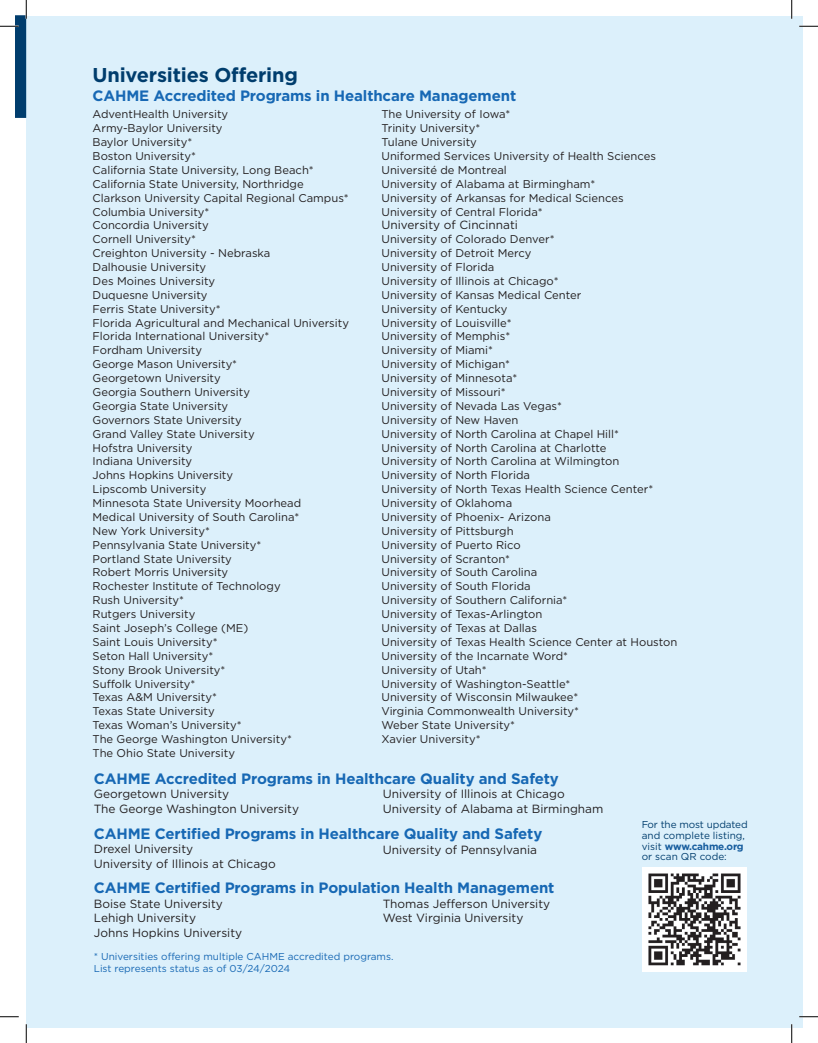
<style>
.page{position:relative;width:818px;height:1043px;background:#fff}
.page>*{position:absolute;margin:0;border:0;box-sizing:border-box;transform-origin:0 0}
.t1{font:700 20px "Gotham";letter-spacing:-.01em;color:#003d6d}
.t2{font:700 15px "Gotham";letter-spacing:-.01em;color:#1768b4}
.t3{font:11.88px/14.5px "Gotham";color:#231f20}
.t4{font:11.25px/13.9px "Gotham";color:#231f20}
.t5{font:10px/12px "Gotham";color:#1768b4}
.t6{font:10px/10.6px "Gotham";color:#003d6d}
.s1{font-weight:700;color:#175d9e}
</style>
<div class="page">
<div style="left:15px;top:15px;width:11px;height:103px;background:#003d6d"></div>
<div style="left:26px;top:16px;width:776px;height:1011px;background:#dcf0fb"></div>
<img style="left:642px;top:867px;width:104px;height:104px">
<svg style="left:0;top:25px;width:19px;height:2px"></svg>
<svg style="left:799px;top:25px;width:19px;height:2px"></svg>
<svg style="left:0;top:1016px;width:19px;height:1px"></svg>
<svg style="left:799px;top:1015px;width:19px;height:2px"></svg>
<svg style="left:25px;top:0;width:2px;height:19px"></svg>
<svg style="left:25px;top:1024px;width:2px;height:18px"></svg>
<svg style="left:791px;top:0;width:1px;height:19px"></svg>
<svg style="left:790px;top:1024px;width:2px;height:18px"></svg>
<h1 class="t1" style="left:92px;top:62px;width:207px">Universities Offering</h1>
<h2 class="t2" style="left:92px;top:86px;width:425px">CAHME Accredited Programs in Healthcare Management</h2>
<p class="t4" style="left:92px;top:107px;width:258px">AdventHealth University<br>Army-Baylor University<br>Baylor University*<br>Boston University*<br>California State University, Long Beach*<br>California State University, Northridge<br>Clarkson University Capital Regional Campus*<br>Columbia University*<br>Concordia University<br>Cornell University*<br>Creighton University - Nebraska<br>Dalhousie University<br>Des Moines University<br>Duquesne University<br>Ferris State University*<br>Florida Agricultural and Mechanical University<br>Florida International University*<br>Fordham University<br>George Mason University*<br>Georgetown University<br>Georgia Southern University<br>Georgia State University<br>Governors State University<br>Grand Valley State University<br>Hofstra University<br>Indiana University<br>Johns Hopkins University<br>Lipscomb University<br>Minnesota State University Moorhead<br>Medical University of South Carolina*<br>New York University*<br>Pennsylvania State University*<br>Portland State University<br>Robert Morris University<br>Rochester Institute of Technology<br>Rush University*<br>Rutgers University<br>Saint Joseph’s College (ME)<br>Saint Louis University*<br>Seton Hall University*<br>Stony Brook University*<br>Suffolk University*<br>Texas A&amp;M University*<br>Texas State University<br>Texas Woman’s University*<br>The George Washington University*<br>The Ohio State University</p>
<p class="t4" style="left:381px;top:107px;width:276px">The University of Iowa*<br>Trinity University*<br>Tulane University<br>Uniformed Services University of Health Sciences<br>Université de Montreal<br>University of Alabama at Birmingham*<br>University of Arkansas for Medical Sciences<br>University of Central Florida*</p>
<p class="t3" style="left:381px;top:218px;width:138px">University of Cincinnati</p>
<p class="t4" style="left:381px;top:232px;width:297px">University of Colorado Denver*<br>University of Detroit Mercy<br>University of Florida<br>University of Illinois at Chicago*<br>University of Kansas Medical Center<br>University of Kentucky<br>University of Louisville*<br>University of Memphis*<br>University of Miami*<br>University of Michigan*<br>University of Minnesota*<br>University of Missouri*<br>University of Nevada Las Vegas*<br>University of New Haven<br>University of North Carolina at Chapel Hill*<br>University of North Carolina at Charlotte<br>University of North Carolina at Wilmington<br>University of North Florida<br>University of North Texas Health Science Center*<br>University of Oklahoma<br>University of Phoenix- Arizona<br>University of Pittsburgh<br>University of Puerto Rico<br>University of Scranton*<br>University of South Carolina<br>University of South Florida<br>University of Southern California*<br>University of Texas-Arlington<br>University of Texas at Dallas<br>University of Texas Health Science Center at Houston<br>University of the Incarnate Word*<br>University of Utah*<br>University of Washington-Seattle*<br>University of Wisconsin Milwaukee*<br>Virginia Commonwealth University*<br>Weber State University*<br>Xavier University*</p>
<h2 class="t2" style="left:94px;top:768px;width:466px">CAHME Accredited Programs in Healthcare Quality and Safety</h2>
<p class="t3" style="left:94px;top:786px;width:207px">Georgetown University<br>The George Washington University</p>
<p class="t3" style="left:382px;top:786px;width:222px">University of Illinois at Chicago<br>University of Alabama at Birmingham</p>
<p class="t3" style="left:382px;top:842px;width:156px">University of Pennsylvania</p>
<h2 class="t2" style="left:94px;top:823px;width:450px">CAHME Certified Programs in Healthcare Quality and Safety</h2>
<p class="t3" style="left:94px;top:841px;width:183px">Drexel University<br>University of Illinois at Chicago</p>
<h2 class="t2" style="left:94px;top:877px;width:462px">CAHME Certified Programs in Population Health Management</h2>
<p class="t3" style="left:94px;top:896px;width:150px">Boise State University<br>Lehigh University<br>Johns Hopkins University</p>
<p class="t3" style="left:382px;top:896px;width:169px">Thomas Jefferson University<br>West Virginia University</p>
<p class="t5" style="left:94px;top:950px;width:301px">* Universities offering multiple CAHME accredited programs.<br>List represents status as of 03/24/2024</p>
<p class="t6" style="left:641px;top:819px;width:107px">For the most updated and complete listing, visit <span class="s1">www.cahme.org </span>or scan QR code:</p>
</div>
